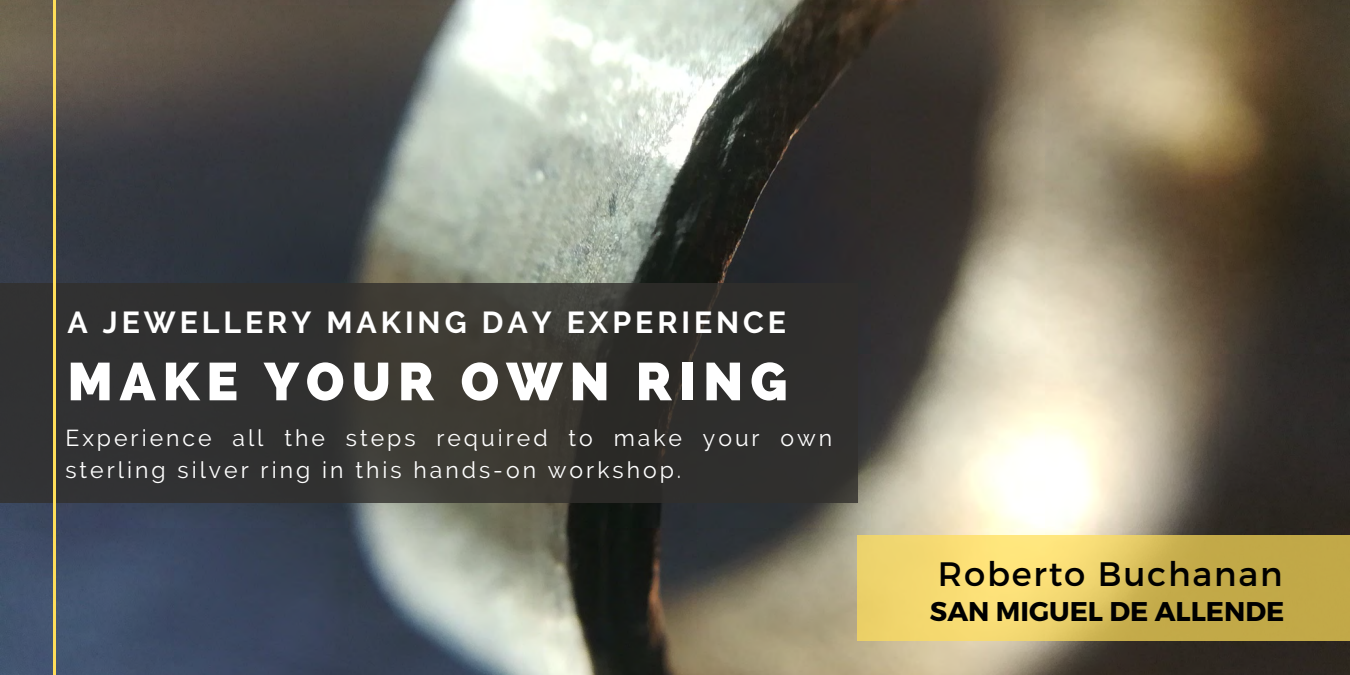
<style>
.page{position:relative;width:1350px;height:675px;background:#fff}
.page>*{position:absolute;margin:0;border:0;box-sizing:border-box;transform-origin:0 0}
.t1{font:800 53.1px "Raleway";letter-spacing:.135em;color:#fff}
.t2{font:33.9px "Montserrat";letter-spacing:.055em;color:#000}
.t3{font:700 30.3px "Raleway";letter-spacing:.13em;color:#fff}
.t4{font:700 27.15px "Montserrat";color:#000}
.t5{font:22.95px/31.5px "Raleway";letter-spacing:.13em;color:#fff}
</style>
<div class="page">
<img style="left:0;top:0;width:1350px;height:675px">
<div style="left:0;top:283px;width:857px;height:219px;background:#312f2c"></div>
<hr style="left:54px;top:0;width:2px;height:675px;background:#ffde59">
<svg style="left:857px;top:535px;width:493px;height:106px;background:#ddc35f"></svg>
<p class="t3" style="left:68px;top:304px;width:720px">A JEWELLERY MAKING DAY EXPERIENCE</p>
<p class="t1" style="left:68px;top:350px;width:721px">MAKE YOUR OWN RING</p>
<p class="t5" style="left:65px;top:422px;width:768px">Experience all the steps required to make your own sterling silver ring in this hands-on workshop.</p>
<p class="t2" style="left:938px;top:552px;width:346px">Roberto Buchanan</p>
<p class="t4" style="left:930px;top:593px;width:356px">SAN MIGUEL DE ALLENDE</p>
</div>
